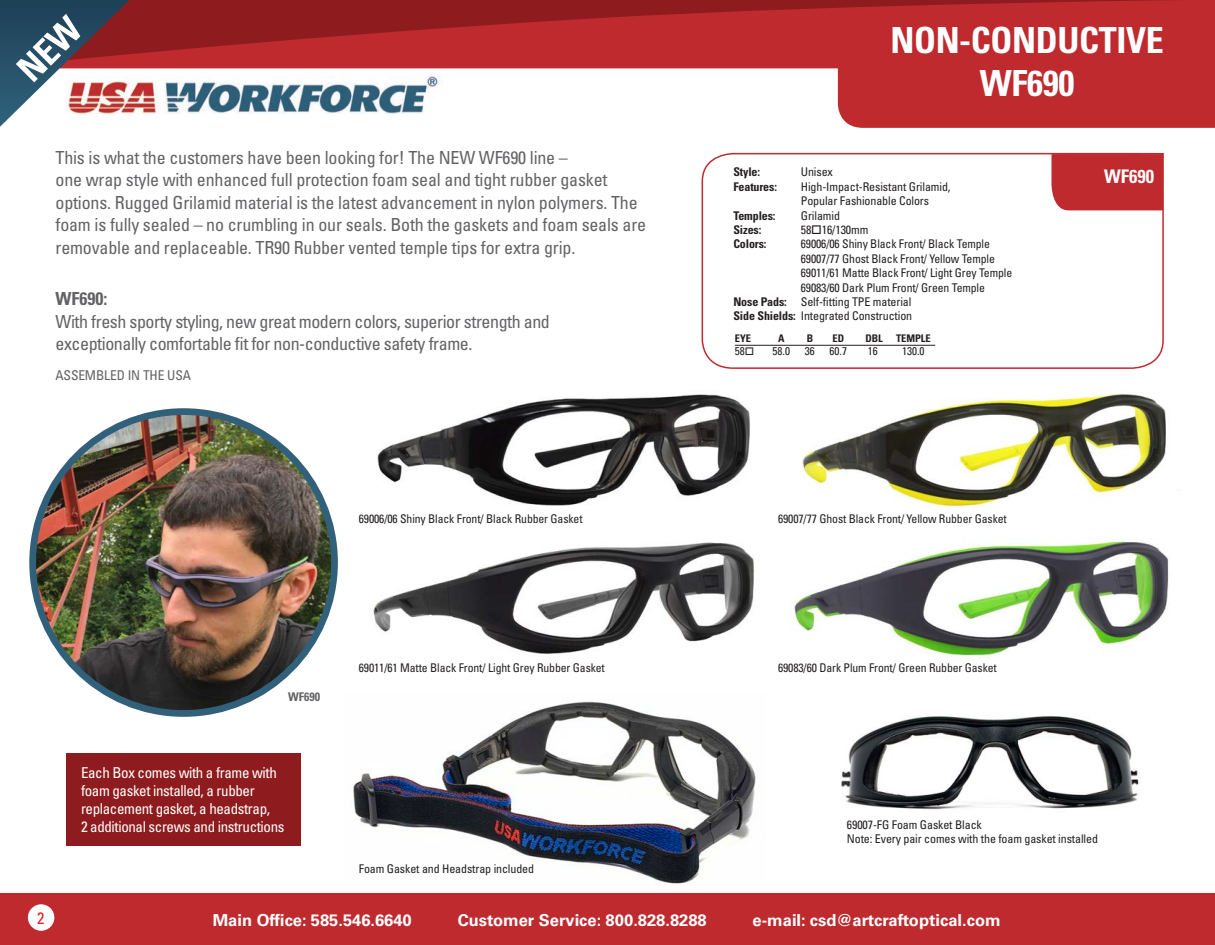
<style>
.page{position:relative;width:1215px;height:945px;background:#fff}
.page>*{position:absolute;margin:0;border:0;box-sizing:border-box;transform-origin:0 0}
.t1{font:700 condensed 36px/43.2px "Univers LT Std";letter-spacing:-.01em;color:#fff;text-align:center}
.t2{font:700 condensed 18.75px "Univers LT Std";color:#fff}
.t3{font:condensed 18px/22.5px "Univers LT Std";letter-spacing:-.01em;color:#636366}
.t4{font:700 condensed 18px "Univers LT Std";color:#636366}
.t5{font:700 16.5px "Univers LT Std";color:#fff}
.t6{font:condensed 16.5px "Univers LT Std";color:#eb1d25}
.t7{font:condensed 15px "Univers LT Std";letter-spacing:-.025em;color:#fff}
.t8{font:condensed 13.5px "Univers LT Std";letter-spacing:-.01em;color:#636366}
.t9{font:condensed 12px/14.4px "Univers LT Std";letter-spacing:-.01em;color:#231f20}
.t10{font:700 condensed 12px "Univers LT Std";letter-spacing:-.01em;color:#231f20}
.t11{font:700 condensed 12px "Univers LT Std";color:#636366}
.t12{font:condensed 11.25px "Univers LT Std";color:#231f20}
.t13{font:700 condensed 10.5px "Univers LT Std";letter-spacing:-.01em;color:#231f20}
.s1{font-weight:700}
</style>
<div class="page">
<img style="left:353px;top:701px;width:403px;height:183px">
<img style="left:791px;top:540px;width:378px;height:116px">
<img style="left:377px;top:394px;width:373px;height:112px">
<img style="left:802px;top:394px;width:364px;height:113px">
<img style="left:373px;top:542px;width:381px;height:112px">
<div style="left:66px;top:753px;width:235px;height:93px;background:#8e1c1e"></div>
<div style="left:0;top:894px;width:1215px;height:51px;background:#bf2a2f"></div>
<div style="left:28px;top:904px;width:26px;height:27px;background:#fff;border-radius:50%"></div>
<img style="left:34px;top:412px;width:301px;height:301px">
<div style="left:29px;top:408px;width:309px;height:309px;border:7px solid #31607a;border-radius:50%"></div>
<img style="left:841px;top:716px;width:298px;height:94px">
<svg style="left:129px;top:68px;width:1086px;height:60px"></svg>
<svg style="left:129px;top:0;width:1086px;height:68px;fill:#bf2a2f"></svg>
<svg style="left:701px;top:152px;width:463px;height:217px"></svg>
<div style="left:1051px;top:154px;width:112px;height:56px;background:#bf2a2f"></div>
<hr style="left:735px;top:345px;width:200px;height:1px;background:#231f20">
<svg style="left:0;top:0;width:129px;height:127px"></svg>
<p class="t3" style="left:56px;top:146px;width:592px">This is what the customers have been looking for! The NEW WF690 line –<br>one wrap style with enhanced full protection foam seal and tight rubber gasket options. Rugged Grilamid material is the latest advancement in nylon polymers. The foam is fully sealed – no crumbling in our seals. Both the gaskets and foam seals are removable and replaceable. TR90 Rubber vented temple tips for extra grip.</p>
<p class="t4" style="left:56px;top:288px;width:53px">WF690:</p>
<p class="t3" style="left:56px;top:310px;width:496px">With fresh sporty styling, new great modern colors, superior strength and exceptionally comfortable fit for non-conductive safety frame.</p>
<p class="t8" style="left:56px;top:367px;width:137px">ASSEMBLED IN THE USA</p>
<p class="t1" style="left:890px;top:18px;width:275px">NON-CONDUCTIVE<br>WF690</p>
<p class="t10" style="left:733px;top:165px;width:28px">Style:</p>
<p class="t9" style="left:801px;top:165px;width:34px">Unisex</p>
<p class="t10" style="left:733px;top:179px;width:45px">Features:</p>
<p class="t9" style="left:801px;top:179px;width:151px">High-Impact-Resistant Grilamid,<br>Popular Fashionable Colors</p>
<p class="t10" style="left:733px;top:208px;width:44px">Temples:</p>
<p class="t9" style="left:801px;top:208px;width:41px">Grilamid</p>
<p class="t10" style="left:733px;top:222px;width:30px">Sizes:</p>
<p class="t9" style="left:801px;top:222px;width:69px">58□16/130mm</p>
<p class="t10" style="left:733px;top:237px;width:35px">Colors:</p>
<p class="t9" style="left:801px;top:237px;width:191px">69006/06 Shiny Black Front/ Black Temple</p>
<p class="t9" style="left:801px;top:251px;width:196px">69007/77 Ghost Black Front/ Yellow Temple</p>
<p class="t9" style="left:801px;top:266px;width:213px">69011/61 Matte Black Front/ Light Grey Temple</p>
<p class="t9" style="left:801px;top:280px;width:186px">69083/60 Dark Plum Front/ Green Temple</p>
<p class="t9" style="left:733px;top:294px;width:180px"><span class="s1">Nose Pads:</span> Self-fitting TPE material</p>
<p class="t9" style="left:733px;top:309px;width:180px"><span class="s1">Side Shields:</span> Integrated Construction</p>
<p class="t13" style="left:735px;top:332px;width:18px">EYE</p>
<p class="t13" style="left:778px;top:332px;width:8px">A</p>
<p class="t13" style="left:807px;top:332px;width:8px">B</p>
<p class="t13" style="left:833px;top:332px;width:13px">ED</p>
<p class="t13" style="left:865px;top:332px;width:19px">DBL</p>
<p class="t13" style="left:896px;top:332px;width:36px">TEMPLE</p>
<p class="t12" style="left:735px;top:344px;width:21px">58□</p>
<p class="t12" style="left:773px;top:344px;width:19px">58.0</p>
<p class="t12" style="left:805px;top:344px;width:11px">36</p>
<p class="t12" style="left:830px;top:344px;width:19px">60.7</p>
<p class="t12" style="left:868px;top:344px;width:11px">16</p>
<p class="t12" style="left:902px;top:344px;width:24px">130.0</p>
<p class="t2" style="left:1104px;top:165px;width:51px">WF690</p>
<p class="t9" style="left:359px;top:511px;width:225px">69006/06 Shiny Black Front/ Black Rubber Gasket</p>
<p class="t9" style="left:778px;top:511px;width:230px">69007/77 Ghost Black Front/ Yellow Rubber Gasket</p>
<p class="t11" style="left:288px;top:690px;width:33px">WF690</p>
<p class="t7" style="left:81px;top:763px;width:197px">Each Box comes with a frame with</p>
<p class="t7" style="left:81px;top:781px;width:175px">foam gasket installed, a rubber</p>
<p class="t7" style="left:81px;top:799px;width:191px">replacement gasket, a headstrap,</p>
<p class="t7" style="left:81px;top:817px;width:205px">2 additional screws and instructions</p>
<p class="t9" style="left:359px;top:660px;width:248px">69011/61 Matte Black Front/ Light Grey Rubber Gasket</p>
<p class="t9" style="left:778px;top:660px;width:220px">69083/60 Dark Plum Front/ Green Rubber Gasket</p>
<p class="t9" style="left:359px;top:862px;width:177px">Foam Gasket and Headstrap included</p>
<p class="t9" style="left:847px;top:817px;width:136px">69007-FG Foam Gasket Black</p>
<p class="t9" style="left:847px;top:831px;width:253px">Note: Every pair comes with the foam gasket installed</p>
<p class="t6" style="left:37px;top:907px;width:9px">2</p>
<p class="t5" style="left:213px;top:910px;width:201px">Main Office: 585.546.6640</p>
<p class="t5" style="left:458px;top:910px;width:251px">Customer Service: 800.828.8288</p>
<p class="t5" style="left:753px;top:910px;width:250px">e-mail: csd@artcraftoptical.com</p>
</div>
